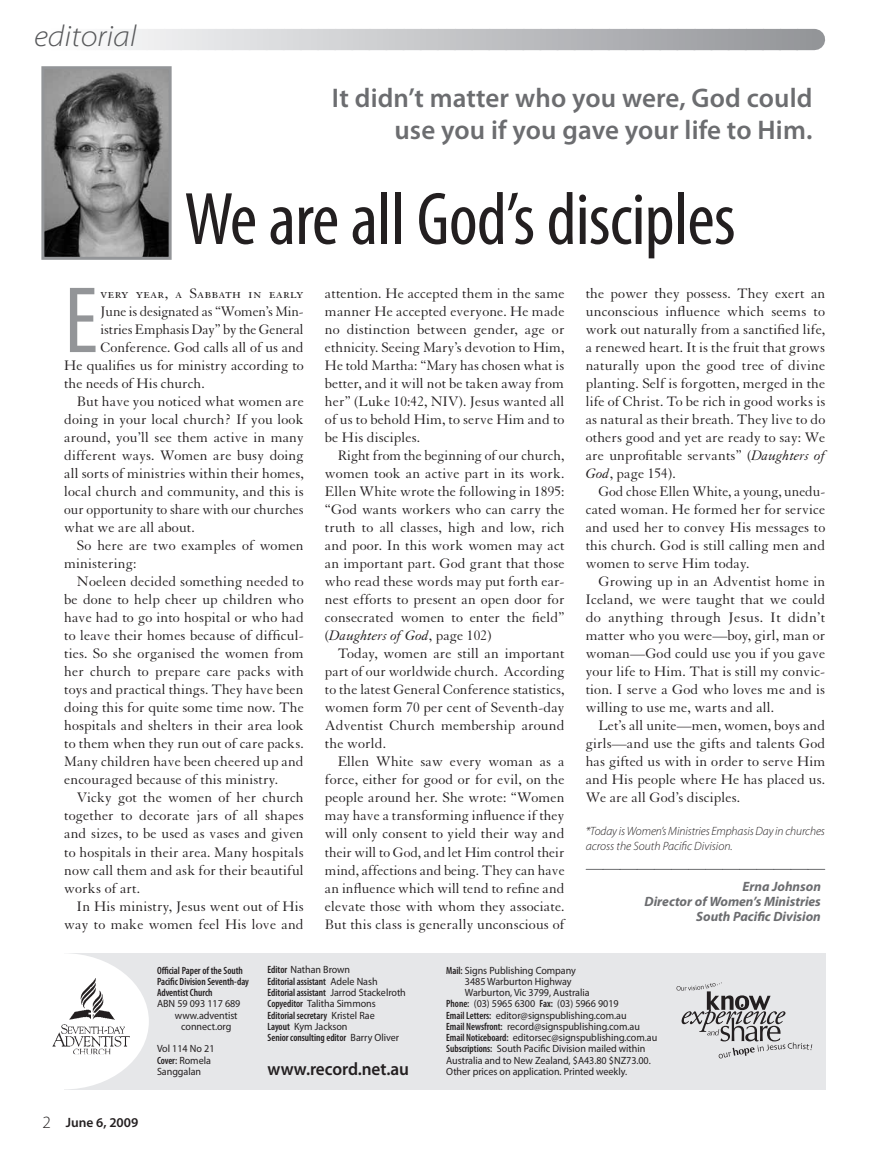
<style>
.page{position:relative;width:872px;height:1149px;background:#fff}
.page>*{position:absolute;margin:0;border:0;box-sizing:border-box;transform-origin:0 0}
.t1{font:condensed 95.1px "Myriad Pro";color:#939598}
.t2{font:condensed 75px "Myriad Pro";letter-spacing:-.01em;color:#231f20}
.t3{font:italic 300 semi-expanded 30px "Myriad Pro";color:#57585a}
.t4{font:600 27px/31.5px "Myriad Pro";letter-spacing:.005em;color:#6c6d70;text-align:right}
.t5{font:600 18px "Myriad Pro";letter-spacing:-.005em;color:#231f20;scale:.96 1}
.t6{font:15px/18px "Granjon";letter-spacing:.01em;color:#231f20;text-align:justify}
.t7{font:15px "Granjon";letter-spacing:-.01em;color:#231f20}
.t8{font:15px "Granjon SC";letter-spacing:.015em;color:#231f20}
.t9{font:italic 700 13.5px/15px "Myriad Pro";color:#6c6d70;text-align:right}
.t10{font:600 13.5px "Myriad Pro";color:#231f20}
.t11{font:italic 300 12px/15px "Myriad Pro";letter-spacing:-.005em;color:#231f20}
.t12{font:10.5px/11.2px "Myriad Pro";letter-spacing:-.005em;color:#231f20;scale:.96 1}
.t13{font:600 condensed 10.5px/11.2px "Myriad Pro";letter-spacing:-.005em;color:#231f20;scale:.96 1}
.s1{font-style:italic}
.s2{font-weight:300;font-size:17.25px}
.s3{font-weight:600;font-stretch:condensed}
.s4{font-weight:400;font-stretch:normal}
</style>
<div class="page">
<img style="left:45px;top:70px;width:123px;height:186px">
<div style="left:41px;top:66px;width:131px;height:194px;border:3px solid #939598"></div>
<div style="left:64px;top:952px;width:761px;height:137px;background:#e6e7e9"></div>
<svg style="left:676px;top:982px;width:136px;height:75px"></svg>
<svg style="left:64px;top:952px;width:85px;height:137px"></svg>
<img style="left:52px;top:977px;width:78px;height:76px">
<svg style="left:112px;top:29px;width:702px;height:21px;background:#c3c4c6"></svg>
<svg style="left:586px;top:868px;width:239px;height:1px"></svg>
<h3 class="t3" style="left:34px;top:20px;width:104px">editorial</h3>
<h3 class="t4" style="left:332px;top:82px;width:482px">It didn’t matter who you were, God could use you if you gave your life to Him.</h3>
<h2 class="t2" style="left:184px;top:174px;width:553px">We are all God’s disciples</h2>
<h1 class="t1" style="left:64px;top:263px;width:35px">E</h1>
<p class="t8" style="left:101px;top:285px;width:204px">very year, a Sabbath in early</p>
<p class="t7" style="left:101px;top:303px;width:205px">June is designated as “Women’s Min-</p>
<p class="t7" style="left:101px;top:321px;width:204px">istries Emphasis Day” by the General</p>
<p class="t6" style="left:101px;top:338px;width:205px">Conference. God calls all of us and</p>
<p class="t6" style="left:64px;top:356px;width:241px">He qualifies us for ministry according to</p>
<p class="t6" style="left:64px;top:374px;width:142px">the needs of His church.</p>
<p class="t6" style="left:77px;top:392px;width:228px">But have you noticed what women are</p>
<p class="t6" style="left:64px;top:410px;width:241px">doing in your local church? If you look</p>
<p class="t6" style="left:64px;top:428px;width:241px">around, you’ll see them active in many</p>
<p class="t6" style="left:64px;top:446px;width:241px">different ways. Women are busy doing</p>
<p class="t6" style="left:64px;top:464px;width:241px">all sorts of ministries within their homes,</p>
<p class="t6" style="left:64px;top:482px;width:241px">local church and community, and this is</p>
<p class="t6" style="left:64px;top:500px;width:241px">our opportunity to share with our churches</p>
<p class="t6" style="left:64px;top:518px;width:132px">what we are all about.</p>
<p class="t6" style="left:77px;top:536px;width:228px">So here are two examples of women</p>
<p class="t6" style="left:64px;top:554px;width:74px">ministering:</p>
<p class="t6" style="left:77px;top:572px;width:228px">Noeleen decided something needed to</p>
<p class="t6" style="left:64px;top:590px;width:241px">be done to help cheer up children who</p>
<p class="t6" style="left:64px;top:608px;width:241px">have had to go into hospital or who had</p>
<p class="t6" style="left:64px;top:626px;width:241px">to leave their homes because of difficul-</p>
<p class="t6" style="left:64px;top:644px;width:241px">ties. So she organised the women from</p>
<p class="t6" style="left:64px;top:662px;width:241px">her church to prepare care packs with</p>
<p class="t6" style="left:64px;top:680px;width:241px">toys and practical things. They have been</p>
<p class="t6" style="left:64px;top:698px;width:241px">doing this for quite some time now. The</p>
<p class="t6" style="left:64px;top:716px;width:241px">hospitals and shelters in their area look</p>
<p class="t6" style="left:64px;top:734px;width:241px">to them when they run out of care packs.</p>
<p class="t6" style="left:64px;top:752px;width:241px">Many children have been cheered up and</p>
<p class="t6" style="left:64px;top:770px;width:215px">encouraged because of this ministry.</p>
<p class="t6" style="left:77px;top:788px;width:228px">Vicky got the women of her church</p>
<p class="t6" style="left:64px;top:806px;width:241px">together to decorate jars of all shapes</p>
<p class="t6" style="left:64px;top:824px;width:241px">and sizes, to be used as vases and given</p>
<p class="t6" style="left:64px;top:842px;width:241px">to hospitals in their area. Many hospitals</p>
<p class="t6" style="left:64px;top:860px;width:241px">now call them and ask for their beautiful</p>
<p class="t6" style="left:64px;top:878px;width:77px">works of art.</p>
<p class="t6" style="left:77px;top:896px;width:228px">In His ministry, Jesus went out of His</p>
<p class="t6" style="left:64px;top:914px;width:241px">way to make women feel His love and</p>
<p class="t6" style="left:325px;top:284px;width:241px">attention. He accepted them in the same manner He accepted everyone. He made no distinction between gender, age or ethnicity. Seeing Mary’s devotion to Him, He told Martha: “Mary has chosen what is better, and it will not be taken away from her” (Luke 10:42, NIV). Jesus wanted all of us to behold Him, to serve Him and to be His disciples.</p>
<p class="t6" style="left:325px;top:446px;width:241px;text-indent:13px">Right from the beginning of our church, women took an active part in its work.<br>Ellen White wrote the following in 1895: “God wants workers who can carry the truth to all classes, high and low, rich and poor. In this work women may act an important part. God grant that those who read these words may put forth ear&shy;nest efforts to present an open door for consecrated women to enter the field” (<span class="s1">Daughters of God</span>, page 102)</p>
<p class="t6" style="left:325px;top:644px;width:241px;text-indent:13px">Today, women are still an important part of our worldwide church. According to the latest General Conference statistics, women form 70 per cent of Seventh-day Adventist Church membership around the world.</p>
<p class="t6" style="left:325px;top:752px;width:241px;text-indent:13px">Ellen White saw every woman as a force, either for good or for evil, on the people around her. She wrote: “Women may have a transforming influence if they will only consent to yield their way and their will to God, and let Him control their mind, affections and being. They can have an influence which will tend to refine and elevate those with whom they associate.<br>But this class is generally unconscious of</p>
<p class="t6" style="left:585px;top:284px;width:241px">the power they possess. They exert an unconscious influence which seems to work out naturally from a sanctified life, a renewed heart. It is the fruit that grows naturally upon the good tree of divine planting. Self is forgotten, merged in the life of Christ. To be rich in good works is as natural as their breath. They live to do others good and yet are ready to say: We are unprofitable servants” (<span class="s1">Daughters of God</span>, page 154).</p>
<p class="t6" style="left:585px;top:482px;width:241px;text-indent:13px">God chose Ellen White, a young, unedu&shy;cated woman. He formed her for service and used her to convey His messages to this church. God is still calling men and women to serve Him today.</p>
<p class="t6" style="left:585px;top:572px;width:241px;text-indent:13px">Growing up in an Adventist home in Iceland, we were taught that we could do anything through Jesus. It didn’t matter who you were—boy, girl, man or woman—God could use you if you gave your life to Him. That is still my convic&shy;tion. I serve a God who loves me and is willing to use me, warts and all.</p>
<p class="t6" style="left:585px;top:716px;width:241px;text-indent:13px">Let’s all unite—men, women, boys and girls—and use the gifts and talents God has gifted us with in order to serve Him and His people where He has placed us.<br>We are all God’s disciples.</p>
<p class="t11" style="left:585px;top:823px;width:241px">*Today is Women’s Ministries Emphasis Day in churches across the South Pacific Division.</p>
<p class="t9" style="left:644px;top:878px;width:178px">Erna Johnson<br>Director of Women’s Ministries<br>South Pacific Division</p>
<p class="t10" style="left:43px;top:1113px;width:97px"><span class="s2">2</span> June 6, 2009</p>
<p class="t13" style="left:157px;top:963px;width:97px">Official Paper of the South<br>Pacific Division Seventh-day<br>Adventist Church</p>
<p class="t12" style="left:157px;top:997px;width:88px">ABN 59 093 117 689</p>
<p class="t12" style="left:175px;top:1008px;width:67px">www.adventist</p>
<p class="t12" style="left:181px;top:1020px;width:54px">connect.org</p>
<p class="t12" style="left:157px;top:1042px;width:61px">Vol 114 No 21<br><span class="s3">Cover:</span> Romela<br>Sanggalan</p>
<p class="t13" style="left:267px;top:963px;width:146px">Editor <span class="s4">Nathan Brown<br></span>Editorial assistant <span class="s4">Adele Nash<br></span>Editorial assistant <span class="s4">Jarrod Stackelroth<br></span>Copyeditor <span class="s4">Talitha Simmons<br></span>Editorial secretary <span class="s4">Kristel Rae<br></span>Layout <span class="s4">Kym Jackson<br></span>Senior consulting editor <span class="s4">Barry Oliver</span></p>
<p class="t5" style="left:267px;top:1056px;width:149px">www.record.net.au</p>
<p class="t12" style="left:446px;top:963px;width:137px"><span class="s3">Mail:</span> Signs Publishing Company</p>
<p class="t12" style="left:465px;top:975px;width:113px">3485 Warburton Highway</p>
<p class="t12" style="left:465px;top:986px;width:131px">Warburton, Vic 3799, Australia</p>
<p class="t12" style="left:446px;top:997px;width:181px"><span class="s3">Phone:</span> (03) 5965 6300 <span class="s3">Fax:</span> (03) 5966 9019</p>
<p class="t12" style="left:446px;top:1008px;width:189px"><span class="s3">Email Letters:</span> editor@signspublishing.com.au</p>
<p class="t12" style="left:446px;top:1020px;width:203px"><span class="s3">Email Newsfront:</span> record@signspublishing.com.au</p>
<p class="t12" style="left:446px;top:1031px;width:221px"><span class="s3">Email Noticeboard:</span> editorsec@signspublishing.com.au</p>
<p class="t12" style="left:446px;top:1042px;width:209px"><span class="s3">Subscriptions:</span> South Pacific Division mailed within</p>
<p class="t12" style="left:446px;top:1053px;width:215px">Australia and to New Zealand, $A43.80 $NZ73.00.</p>
<p class="t12" style="left:446px;top:1065px;width:190px">Other prices on application. Printed weekly.</p>
</div>
